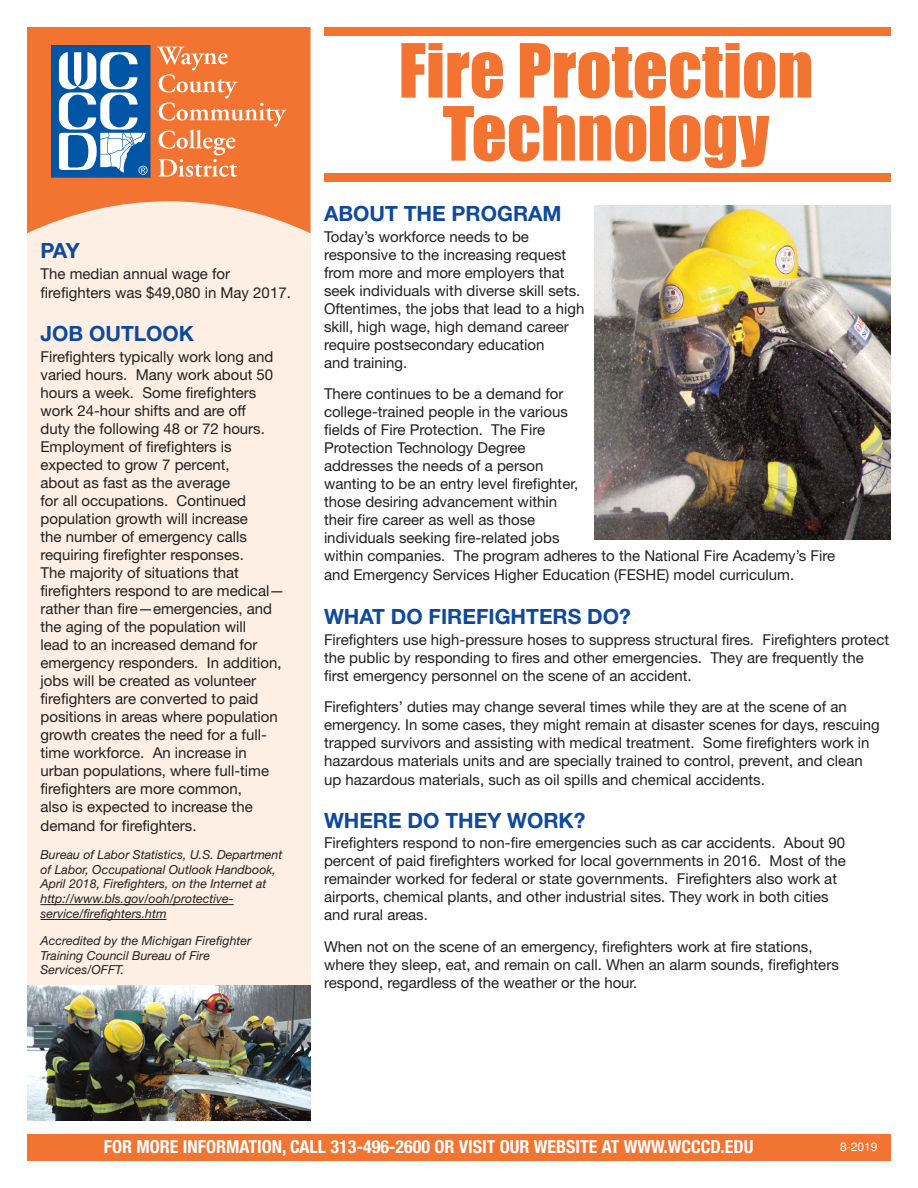
<style>
.page{position:relative;width:918px;height:1188px;background:#fff}
.page>*{position:absolute;margin:0;border:0;box-sizing:border-box;transform-origin:0 0}
.t1{font:69px/63px "Impact";color:#f37331;text-align:center}
.t2{font:700 21px "Helvetica Neue";color:#0f499d}
.t3{font:700 condensed 18px "Helvetica Neue";color:#fff}
.t4{font:15px/18px "Helvetica Neue";color:#231f20}
.t5{font:italic 12.3px/14.9px "Helvetica Neue";color:#231f20}
.t6{font:12px "Helvetica";color:#fff}
</style>
<div class="page">
<div style="left:27px;top:27px;width:283px;height:1093px;background:#fdefe3"></div>
<svg style="left:27px;top:27px;width:283px;height:206px;fill:#f37331"></svg>
<div style="left:27px;top:1134px;width:864px;height:27px;background:#f37331"></div>
<img style="left:27px;top:986px;width:283px;height:134px">
<hr style="left:40px;top:904px;width:194px;height:1px;background:#231f20">
<hr style="left:40px;top:919px;width:127px;height:1px;background:#231f20">
<div style="left:52px;top:45px;width:98px;height:132px;background:#0155a5"></div>
<div style="left:51px;top:45px;width:99px;height:133px;border:1px solid #0155a5"></div>
<svg style="left:157px;top:47px;width:129px;height:130px;background:#f4864d"></svg>
<svg style="left:59px;top:52px;width:89px;height:123px"></svg>
<img style="left:594px;top:206px;width:297px;height:334px">
<div style="left:324px;top:173px;width:567px;height:8px;background:#f37331"></div>
<div style="left:324px;top:27px;width:567px;height:9px;background:#f37331"></div>
<h2 class="t2" style="left:40px;top:243px;width:41px">PAY</h2>
<p class="t4" style="left:40px;top:265px;width:252px;line-height:19px">The median annual wage for firefighters was $49,080 in May 2017.</p>
<h2 class="t2" style="left:40px;top:326px;width:155px">JOB OUTLOOK</h2>
<p class="t4" style="left:40px;top:349px;width:245px">Firefighters typically work long and varied hours. Many work about 50 hours a week. Some firefighters work 24-hour shifts and are off<br>duty the following 48 or 72 hours.<br>Employment of firefighters is expected to grow 7 percent,<br>about as fast as the average<br>for all occupations. Continued population growth will increase<br>the number of emergency calls requiring firefighter responses.<br>The majority of situations that firefighters respond to are medical— rather than fire—emergencies, and the aging of the population will<br>lead to an increased demand for emergency responders. In addition, jobs will be created as volunteer firefighters are converted to paid positions in areas where population growth creates the need for a full&shy;time workforce. An increase in urban populations, where full-time firefighters are more common,<br>also is expected to increase the demand for firefighters.</p>
<p class="t5" style="left:40px;top:848px;width:243px">Bureau of Labor Statistics, U.S. Department of Labor, Occupational Outlook Handbook, April 2018, Firefighters, on the Internet at http://www.bls.gov/ooh/protective&shy;service/firefighters.htm</p>
<p class="t5" style="left:40px;top:934px;width:212px">Accredited by the Michigan Firefighter<br>Training Council Bureau of Fire<br>Services/OFFT.</p>
<h1 class="t1" style="left:399px;top:42px;width:416px">Fire Protection<br>Technology</h1>
<h2 class="t2" style="left:324px;top:206px;width:239px">ABOUT THE PROGRAM</h2>
<p class="t4" style="left:324px;top:229px;width:262px">Today’s workforce needs to be responsive to the increasing request from more and more employers that seek individuals with diverse skill sets.<br>Oftentimes, the jobs that lead to a high skill, high wage, high demand career require postsecondary education<br>and training.</p>
<p class="t4" style="left:324px;top:386px;width:513px">There continues to be a demand for<br>college-trained people in the various<br>fields of Fire Protection. The Fire<br>Protection Technology Degree<br>addresses the needs of a person<br>wanting to be an entry level firefighter,<br>those desiring advancement within<br>their fire career as well as those<br>individuals seeking fire-related jobs<br>within companies. The program adheres to the National Fire Academy’s Fire and Emergency Services Higher Education (FESHE) model curriculum.</p>
<h2 class="t2" style="left:324px;top:609px;width:308px">WHAT DO FIREFIGHTERS DO?</h2>
<p class="t4" style="left:324px;top:632px;width:567px">Firefighters use high-pressure hoses to suppress structural fires. Firefighters protect the public by responding to fires and other emergencies. They are frequently the first emergency personnel on the scene of an accident.</p>
<p class="t4" style="left:324px;top:699px;width:557px">Firefighters’ duties may change several times while they are at the scene of an emergency. In some cases, they might remain at disaster scenes for days, rescuing trapped survivors and assisting with medical treatment. Some firefighters work in hazardous materials units and are specially trained to control, prevent, and clean up hazardous materials, such as oil spills and chemical accidents.</p>
<h2 class="t2" style="left:324px;top:813px;width:263px">WHERE DO THEY WORK?</h2>
<p class="t4" style="left:324px;top:836px;width:524px">Firefighters respond to non-fire emergencies such as car accidents. About 90 percent of paid firefighters worked for local governments in 2016. Most of the remainder worked for federal or state governments. Firefighters also work at airports, chemical plants, and other industrial sites. They work in both cities and rural areas.</p>
<p class="t4" style="left:324px;top:939px;width:516px">When not on the scene of an emergency, firefighters work at fire stations, where they sleep, eat, and remain on call. When an alarm sounds, firefighters respond, regardless of the weather or the hour.</p>
<p class="t3" style="left:104px;top:1141px;width:651px">FOR MORE INFORMATION, CALL 313-496-2600 OR VISIT OUR WEBSITE AT WWW.WCCCD.EDU</p>
<p class="t6" style="left:840px;top:1139px;width:39px">8-2019</p>
</div>
